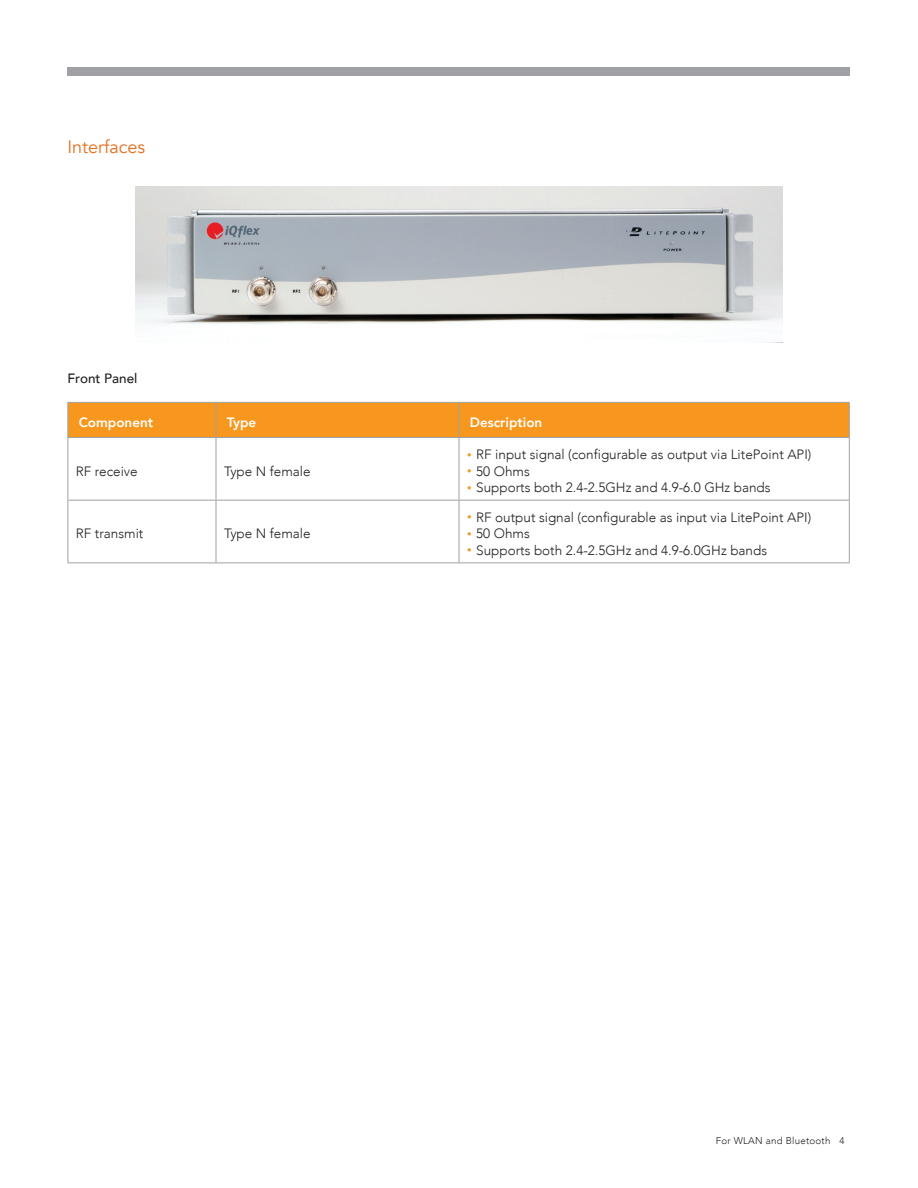
<style>
.page{position:relative;width:918px;height:1188px;background:#fff}
.page>*{position:absolute;margin:0;border:0;box-sizing:border-box;transform-origin:0 0}
.Subhead_1{font:18px "Avenir";color:#e4701e}
.Table_C_body{font:300 13.5px "Avenir";color:#231f20}
.Table_C_head{font:800 13.5px "Avenir";color:#fff}
.Subhead_1-2{font:500 13.5px "Avenir";color:#231f20}
.t1{font:300 9.75px "Avenir";letter-spacing:.025em;color:#231f20}
.s1{font-size:9px;color:#f7971d}
</style>
<div class="page">
<div style="left:68px;top:68px;width:782px;height:8px;background:#a0a1a5"></div>
<div style="left:69px;top:403px;width:780px;height:34px;background:#f7971d"></div>
<hr style="left:459px;top:402px;width:391px;height:1px;background:#a0a1a5">
<hr style="left:459px;top:403px;width:1px;height:34px;background:#a0a1a5">
<hr style="left:459px;top:437px;width:391px;height:1px;background:#a0a1a5">
<hr style="left:216px;top:403px;width:1px;height:34px;background:#a0a1a5">
<hr style="left:68px;top:438px;width:1px;height:62px;background:#a0a1a5">
<hr style="left:459px;top:438px;width:1px;height:62px;background:#a0a1a5">
<hr style="left:849px;top:438px;width:1px;height:62px;background:#a0a1a5">
<hr style="left:68px;top:501px;width:1px;height:61px;background:#a0a1a5">
<hr style="left:459px;top:501px;width:1px;height:61px;background:#a0a1a5">
<hr style="left:849px;top:501px;width:1px;height:61px;background:#a0a1a5">
<hr style="left:459px;top:562px;width:391px;height:1px;background:#a0a1a5">
<hr style="left:68px;top:402px;width:148px;height:1px;background:#a0a1a5">
<hr style="left:68px;top:403px;width:1px;height:34px;background:#a0a1a5">
<hr style="left:216px;top:402px;width:243px;height:1px;background:#a0a1a5">
<hr style="left:849px;top:403px;width:1px;height:34px;background:#a0a1a5">
<hr style="left:68px;top:437px;width:148px;height:1px;background:#a0a1a5">
<hr style="left:216px;top:437px;width:243px;height:1px;background:#a0a1a5">
<hr style="left:216px;top:438px;width:1px;height:62px;background:#a0a1a5">
<hr style="left:68px;top:500px;width:148px;height:1px;background:#a0a1a5">
<hr style="left:68px;top:562px;width:148px;height:1px;background:#a0a1a5">
<hr style="left:216px;top:500px;width:243px;height:1px;background:#a0a1a5">
<hr style="left:216px;top:501px;width:1px;height:61px;background:#a0a1a5">
<hr style="left:459px;top:500px;width:391px;height:1px;background:#a0a1a5">
<hr style="left:216px;top:562px;width:243px;height:1px;background:#a0a1a5">
<img style="left:135px;top:187px;width:648px;height:137px">
<p class="Subhead_1" style="left:68px;top:136px;width:79px">Interfaces</p>
<p class="Subhead_1-2" style="left:68px;top:366px;width:72px">Front Panel</p>
<p class="Table_C_head" style="left:79px;top:410px;width:76px">Component</p>
<p class="Table_C_head" style="left:227px;top:410px;width:31px">Type</p>
<p class="Table_C_head" style="left:470px;top:410px;width:74px">Description</p>
<p class="Table_C_body" style="left:76px;top:463px;width:63px">RF receive</p>
<p class="Table_C_body" style="left:224px;top:463px;width:88px">Type N female</p>
<p class="Table_C_body" style="left:467px;top:446px;width:346px"><span class="s1">•</span> RF input signal (configurable as output via LitePoint API)</p>
<p class="Table_C_body" style="left:467px;top:463px;width:64px"><span class="s1">•</span> 50 Ohms</p>
<p class="Table_C_body" style="left:467px;top:479px;width:305px"><span class="s1">•</span> Supports both 2.4-2.5GHz and 4.9-6.0 GHz bands</p>
<p class="Table_C_body" style="left:76px;top:526px;width:69px">RF transmit</p>
<p class="Table_C_body" style="left:224px;top:526px;width:88px">Type N female</p>
<p class="Table_C_body" style="left:467px;top:509px;width:346px"><span class="s1">•</span> RF output signal (configurable as input via LitePoint API)</p>
<p class="Table_C_body" style="left:467px;top:526px;width:64px"><span class="s1">•</span> 50 Ohms</p>
<p class="Table_C_body" style="left:467px;top:542px;width:301px"><span class="s1">•</span> Supports both 2.4-2.5GHz and 4.9-6.0GHz bands</p>
<p class="t1" style="left:716px;top:1135px;width:130px">For WLAN and Bluetooth 4</p>
</div>
